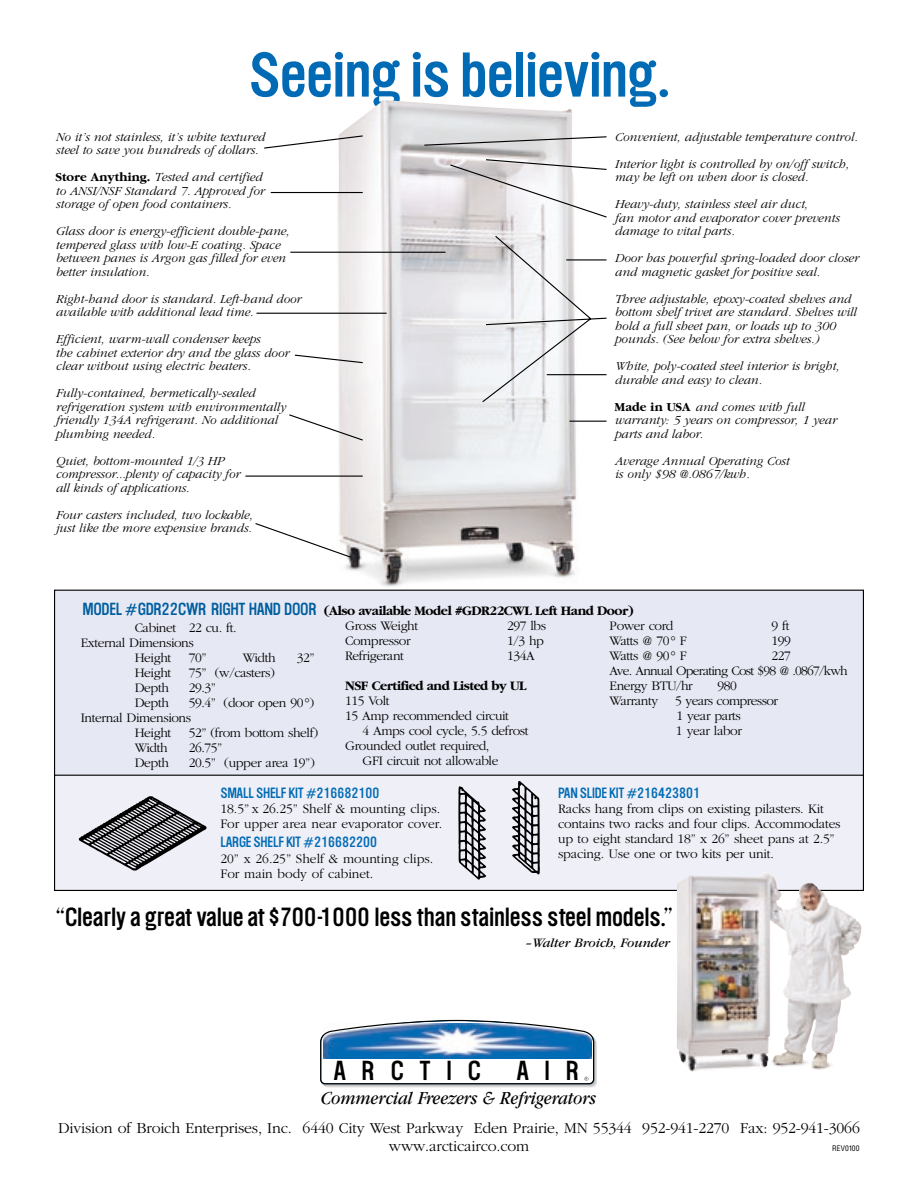
<style>
.page{position:relative;width:918px;height:1188px;background:#fff}
.page>*{position:absolute;margin:0;border:0;box-sizing:border-box;transform-origin:0 0}
.t1{font:54px "OPTI National Gothic";color:#006bb4;scale:1.05 1}
.t2{font:23.55px "OPTI National Gothic";letter-spacing:.675em;color:#000}
.t3{font:22.5px "OPTI National Gothic";letter-spacing:.01em;color:#000}
.t4{font:italic 19.2px "Garamond";letter-spacing:-.01em;color:#000;scale:.9 1}
.t5{font:300 15.75px/18px "Garamond";letter-spacing:-.01em;color:#000;text-align:center}
.t6{font:300 13.5px/15px "Garamond";letter-spacing:-.03em;color:#000}
.t7{font:700 13.5px "Garamond";letter-spacing:-.035em;color:#000}
.t8{font:300 13.5px/15px "Garamond";letter-spacing:-.005em;color:#000}
.t9{font:300 13.5px/15px "Garamond";letter-spacing:-.055em;color:#000}
.t10{font:300 13.5px/15px "Garamond";color:#000}
.t11{font:italic 13.5px "Garamond";color:#000}
.t12{font:italic 300 12.75px/13.5px "Garamond";color:#000}
.t13{font:12.75px "OPTI National Gothic";color:#006bb4}
.t14{font:condensed 7.5px "Helvetica";letter-spacing:.02em;color:#000}
.s1{font-weight:700;font-style:normal}
.s2{font-family:"OPTI National Gothic";font-weight:400;font-size:15px;color:#005e9f}
</style>
<div class="page">
<svg style="left:320px;top:1020px;width:277px;height:67px"></svg>
<div style="left:55px;top:590px;width:808px;height:188px;background:#e6e8f3"></div>
<img style="left:339px;top:100px;width:236px;height:487px">
<div style="left:55px;top:775px;width:808px;height:115px;background:#efeff7"></div>
<div style="left:54px;top:775px;width:810px;height:116px;border:1px solid #000"></div>
<svg style="left:512px;top:781px;width:28px;height:93px"></svg>
<svg style="left:458px;top:786px;width:28px;height:94px"></svg>
<svg style="left:79px;top:796px;width:128px;height:75px"></svg>
<img style="left:677px;top:873px;width:184px;height:197px">
<svg style="left:245px;top:135px;width:362px;height:424px"></svg>
<h1 class="t1" style="left:248px;top:50px;width:403px">Seeing is believing.</h1>
<p class="t12" style="left:56px;top:131px;width:211px">No it’s not stainless, it’s white textured steel to save you hundreds of dollars.</p>
<p class="t12" style="left:56px;top:172px;width:210px"><span class="s1">Store Anything.</span> Tested and certified to ANSI/NSF Standard 7. Approved for storage of open food containers.</p>
<p class="t12" style="left:56px;top:226px;width:235px">Glass door is energy-efficient double-pane, tempered glass with low-E coating. Space between panes is Argon gas filled for even better insulation.</p>
<p class="t12" style="left:56px;top:293px;width:247px">Right-hand door is standard. Left-hand door available with additional lead time.</p>
<p class="t12" style="left:56px;top:334px;width:235px">Efficient, warm-wall condenser keeps<br>the cabinet exterior dry and the glass door clear without using electric heaters.</p>
<p class="t12" style="left:56px;top:388px;width:231px">Fully-contained, hermetically-sealed refrigeration system with environmentally friendly 134A refrigerant. No additional plumbing needed.</p>
<p class="t12" style="left:56px;top:455px;width:186px">Quiet, bottom-mounted 1/3 HP compressor...plenty of capacity for all kinds of applications.</p>
<p class="t12" style="left:56px;top:509px;width:199px">Four casters included, two lockable, just like the more expensive brands.</p>
<p class="t12" style="left:615px;top:124px;width:244px;line-height:27px">Convenient, adjustable temperature control.<br>Interior light is controlled by on/off switch,</p>
<p class="t12" style="left:615px;top:165px;width:195px;line-height:27px">may be left on when door is closed.<br>Heavy-duty, stainless steel air duct,</p>
<p class="t12" style="left:615px;top:212px;width:226px">fan motor and evaporator cover prevents damage to vital parts.</p>
<p class="t12" style="left:615px;top:253px;width:246px">Door has powerful spring-loaded door closer and magnetic gasket for positive seal.</p>
<p class="t12" style="left:615px;top:293px;width:243px">Three adjustable, epoxy-coated shelves and bottom shelf trivet are standard. Shelves will hold a full sheet pan, or loads up to 300 pounds. (See below for extra shelves.)</p>
<p class="t12" style="left:615px;top:361px;width:226px">White, poly-coated steel interior is bright, durable and easy to clean.</p>
<p class="t12" style="left:615px;top:401px;width:223px"><span class="s1">Made in USA</span> and comes with full warranty: 5 years on compressor, 1 year parts and labor.</p>
<p class="t12" style="left:615px;top:455px;width:176px">Average Annual Operating Cost is only $98 @.0867/kwh.</p>
<p class="t7" style="left:82px;top:605px;width:552px"><span class="s2">MODEL #GDR22CWR RIGHT HAND DOOR</span> (Also available Model #GDR22CWL Left Hand Door)</p>
<p class="t6" style="left:135px;top:621px;width:103px">Cabinet 22 cu. ft.</p>
<p class="t6" style="left:81px;top:636px;width:115px">External Dimensions</p>
<p class="t6" style="left:135px;top:651px;width:38px">Height</p>
<p class="t6" style="left:189px;top:651px;width:19px">70”</p>
<p class="t6" style="left:243px;top:651px;width:35px">Width</p>
<p class="t6" style="left:297px;top:651px;width:19px">32”</p>
<p class="t6" style="left:135px;top:666px;width:38px">Height</p>
<p class="t6" style="left:189px;top:666px;width:88px">75” (w/casters)</p>
<p class="t6" style="left:135px;top:681px;width:36px">Depth</p>
<p class="t6" style="left:189px;top:681px;width:29px">29.3”</p>
<p class="t6" style="left:135px;top:696px;width:36px">Depth</p>
<p class="t6" style="left:189px;top:696px;width:127px">59.4” (door open 90°)</p>
<p class="t6" style="left:81px;top:711px;width:112px">Internal Dimensions</p>
<p class="t6" style="left:135px;top:726px;width:38px">Height</p>
<p class="t6" style="left:189px;top:726px;width:131px">52” (from bottom shelf)</p>
<p class="t6" style="left:135px;top:741px;width:35px">Width</p>
<p class="t6" style="left:189px;top:741px;width:35px">26.75”</p>
<p class="t6" style="left:135px;top:756px;width:36px">Depth</p>
<p class="t6" style="left:189px;top:756px;width:128px">20.5” (upper area 19”)</p>
<p class="t6" style="left:345px;top:619px;width:75px">Gross Weight</p>
<p class="t6" style="left:507px;top:619px;width:41px">297 lbs</p>
<p class="t6" style="left:345px;top:634px;width:67px">Compressor</p>
<p class="t6" style="left:507px;top:634px;width:39px">1/3 hp</p>
<p class="t6" style="left:345px;top:649px;width:60px">Refrigerant</p>
<p class="t6" style="left:507px;top:649px;width:29px">134A</p>
<p class="t7" style="left:345px;top:680px;width:183px">NSF Certified and Listed by UL</p>
<p class="t6" style="left:345px;top:694px;width:46px">115 Volt</p>
<p class="t6" style="left:345px;top:709px;width:165px">15 Amp recommended circuit</p>
<p class="t6" style="left:363px;top:724px;width:168px">4 Amps cool cycle, 5.5 defrost</p>
<p class="t6" style="left:345px;top:739px;width:146px">Grounded outlet required,</p>
<p class="t6" style="left:363px;top:754px;width:137px">GFI circuit not allowable</p>
<p class="t13" style="left:220px;top:787px;width:161px">SMALL SHELF KIT #216682100</p>
<p class="t8" style="left:220px;top:803px;width:223px">18.5” x 26.25” Shelf &amp; mounting clips.<br>For upper area near evaporator cover.</p>
<p class="t13" style="left:220px;top:836px;width:158px">LARGE SHELF KIT #216682200</p>
<p class="t10" style="left:220px;top:852px;width:215px">20” x 26.25” Shelf &amp; mounting clips.<br>For main body of cabinet.</p>
<p class="t6" style="left:610px;top:619px;width:65px">Power cord</p>
<p class="t6" style="left:772px;top:619px;width:20px">9 ft</p>
<p class="t6" style="left:610px;top:634px;width:79px">Watts @ 70° F</p>
<p class="t6" style="left:772px;top:634px;width:21px">199</p>
<p class="t6" style="left:610px;top:649px;width:79px">Watts @ 90° F</p>
<p class="t9" style="left:610px;top:649px;width:240px;text-indent:162px">227<br>Ave. Annual Operating Cost $98 @ .0867/kwh<br>Energy BTU/hr</p>
<p class="t6" style="left:718px;top:679px;width:21px">980</p>
<p class="t6" style="left:610px;top:694px;width:50px">Warranty</p>
<p class="t6" style="left:675px;top:694px;width:104px">5 years compressor<br>1 year parts<br>1 year labor</p>
<p class="t13" style="left:558px;top:787px;width:144px">PAN SLIDE KIT #216423801</p>
<p class="t6" style="left:558px;top:803px;width:284px">Racks hang from clips on existing pilasters. Kit contains two racks and four clips. Accommodates up to eight standard 18” x 26” sheet pans at 2.5” spacing. Use one or two kits per unit.</p>
<h3 class="t3" style="left:56px;top:906px;width:619px">“Clearly a great value at $700-1000 less than stainless steel models.”</h3>
<p class="t11" style="left:526px;top:938px;width:146px">–Walter Broich, Founder</p>
<h2 class="t2" style="left:333px;top:1060px;width:149px">ARCTIC</h2>
<h2 class="t2" style="left:517px;top:1060px;width:64px">AIR</h2>
<h3 class="t4" style="left:321px;top:1091px;width:307px">Commercial Freezers &amp; Refrigerators</h3>
<p class="t5" style="left:58px;top:1120px;width:803px">Division of Broich Enterprises, Inc. 6440 City West Parkway Eden Prairie, MN 55344 952-941-2270 Fax: 952-941-3066 www.arcticairco.com</p>
<p class="t14" style="left:832px;top:1145px;width:29px">REV0100</p>
</div>
